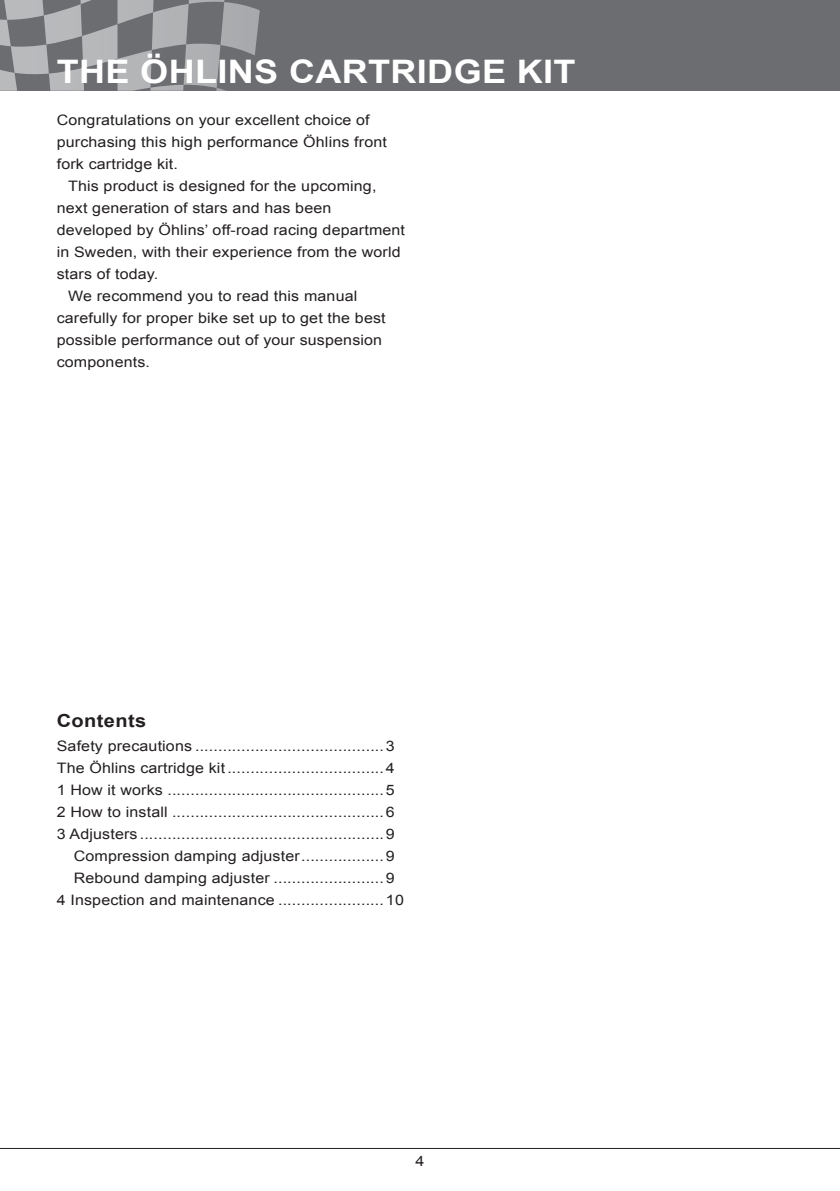
<style>
.page{position:relative;width:840px;height:1191px;background:#fff}
.page>*{position:absolute;margin:0;border:0;box-sizing:border-box;transform-origin:0 0}
._4_Header_Page_heade{font:700 32.4px "Arial";letter-spacing:.01em;color:#fff;scale:1.11 1}
._7_Body_type_Header{font:700 18px "Arial";letter-spacing:.02em;color:#231f20;scale:1.11 1}
._6_Body_type_running{font:14.4px/22px "Arial";letter-spacing:.01em;color:#231f20;scale:1.11 1}
._6_Body_type{font:14.4px/22px "Arial";letter-spacing:.01em;color:#231f20;scale:1.11 1}
</style>
<div class="page">
<hr style="left:0;top:1148px;width:839px;height:1px;background:#231f20">
<div style="left:0;top:0;width:839px;height:91px;background:#6c6d70"></div>
<svg style="left:0;top:0;width:260px;height:91px"></svg>
<p class="_4_Header_Page_heade" style="left:57px;top:50px;width:468px">THE ÖHLINS CARTRIDGE KIT</p>
<p class="_6_Body_type" style="left:57px;top:109px;width:299px">Congratulations on your excellent choice of purchasing this high performance Öhlins front fork cartridge kit.</p>
<p class="_6_Body_type_running" style="left:57px;top:175px;width:315px;text-indent:11px">This product is designed for the upcoming, next generation of stars and has been developed by Öhlins’ off-road racing department in Sweden, with their experience from the world stars of today.</p>
<p class="_6_Body_type_running" style="left:57px;top:285px;width:298px;text-indent:11px">We recommend you to read this manual carefully for proper bike set up to get the best possible performance out of your suspension components.</p>
<p class="_7_Body_type_Header" style="left:57px;top:709px;width:82px">Contents</p>
<p class="_6_Body_type_running" style="left:57px;top:735px;width:306px">Safety precautions .........................................3</p>
<p class="_6_Body_type_running" style="left:57px;top:757px;width:306px">The Öhlins cartridge kit..................................4</p>
<p class="_6_Body_type_running" style="left:57px;top:779px;width:306px">1 How it works ...............................................5</p>
<p class="_6_Body_type_running" style="left:57px;top:801px;width:306px">2 How to install ..............................................6</p>
<p class="_6_Body_type_running" style="left:57px;top:823px;width:306px">3 Adjusters .....................................................9</p>
<p class="_6_Body_type_running" style="left:74px;top:845px;width:290px">Compression damping adjuster..................9</p>
<p class="_6_Body_type_running" style="left:74px;top:867px;width:290px">Rebound damping adjuster ........................9</p>
<p class="_6_Body_type_running" style="left:57px;top:889px;width:314px">4 Inspection and maintenance .......................10</p>
<p class="_6_Body_type" style="left:415px;top:1149px;width:10px">4</p>
</div>
